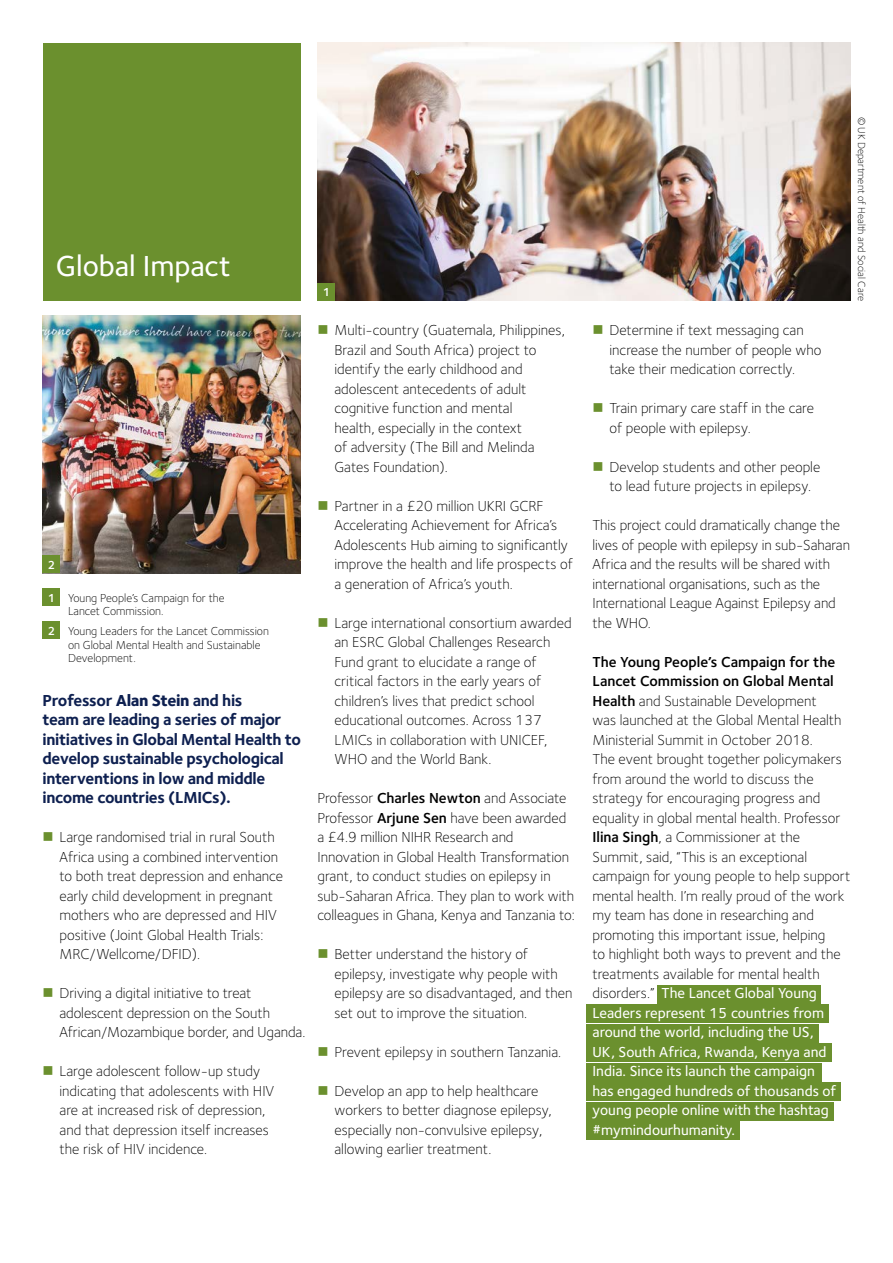
<style>
.page{position:relative;width:893px;height:1263px;background:#fff}
.page>*{position:absolute;margin:0;border:0;box-sizing:border-box;transform-origin:0 0}
.t1{font:500 30px "Foundry Sterling";color:#fff}
.t2{font:700 16.5px/19.5px "Foundry Sterling";letter-spacing:-.02em;color:#0e2050}
.t3{font:300 15px/19.5px "Foundry Sterling";color:#000}
.t4{font:300 12px/13.5px "Foundry Sterling";color:#000}
.t5{font:600 12px "Foundry Sterling";color:#fff}
.t6{font:300 10.5px "Foundry Sterling";color:#000}
.s1{font-weight:800}
.s2{color:#6b902e}
.s3{font-weight:600}
.s4{font-weight:500;color:#fff}
</style>
<div class="page">
<div style="left:658px;top:985px;width:163px;height:18px;background:#6b902e"></div>
<div style="left:586px;top:1121px;width:154px;height:19px;background:#6b902e"></div>
<div style="left:586px;top:1005px;width:242px;height:18px;background:#6b902e"></div>
<div style="left:586px;top:1024px;width:233px;height:18px;background:#6b902e"></div>
<div style="left:586px;top:1044px;width:246px;height:18px;background:#6b902e"></div>
<div style="left:586px;top:1063px;width:236px;height:18px;background:#6b902e"></div>
<div style="left:586px;top:1083px;width:255px;height:18px;background:#6b902e"></div>
<div style="left:586px;top:1102px;width:248px;height:18px;background:#6b902e"></div>
<div style="left:43px;top:43px;width:257px;height:257px;background:#6b902e"></div>
<img style="left:317px;top:43px;width:533px;height:257px">
<div style="left:317px;top:283px;width:18px;height:17px;background:#6b902e"></div>
<div style="left:43px;top:588px;width:17px;height:18px;background:#6b902e"></div>
<div style="left:43px;top:621px;width:17px;height:18px;background:#6b902e"></div>
<img style="left:43px;top:315px;width:257px;height:258px">
<div style="left:43px;top:555px;width:17px;height:18px;background:#6b902e"></div>
<p class="t1" style="left:56px;top:249px;width:176px">Global Impact</p>
<p class="t5" style="left:48px;top:558px;width:9px">2</p>
<p class="t4" style="left:68px;top:591px;width:158px">Young People’s Campaign for the<br>Lancet Commission.</p>
<p class="t5" style="left:48px;top:591px;width:9px">1</p>
<p class="t5" style="left:48px;top:624px;width:9px">2</p>
<p class="t4" style="left:68px;top:625px;width:202px">Young Leaders for the Lancet Commission on Global Mental Health and Sustainable<br>Development.</p>
<p class="t2" style="left:43px;top:690px;width:260px">Professor <span class="s1">Alan Stein</span> and his<br>team are leading a series of major initiatives in Global Mental Health to develop sustainable psychological interventions in low and middle income countries (LMICs).</p>
<p class="t3" style="left:60px;top:827px;width:225px;text-indent:-17px"><span class="s2">■</span> Large randomised trial in rural South Africa using a combined intervention to both treat depression and enhance early child development in pregnant mothers who are depressed and HIV positive (Joint Global Health Trials:<br>MRC/Wellcome/DFID).</p>
<p class="t3" style="left:60px;top:983px;width:247px;text-indent:-17px"><span class="s2">■</span> Driving a digital initiative to treat adolescent depression on the South<br>African/Mozambique border, and Uganda.</p>
<p class="t3" style="left:60px;top:1061px;width:216px;text-indent:-17px"><span class="s2">■</span> Large adolescent follow-up study indicating that adolescents with HIV are at increased risk of depression, and that depression itself increases the risk of HIV incidence.</p>
<p class="t5" style="left:323px;top:285px;width:9px">1</p>
<p class="t3" style="left:334px;top:320px;width:232px;text-indent:-17px"><span class="s2">■</span> Multi-country (Guatemala, Philippines, Brazil and South Africa) project to identify the early childhood and adolescent antecedents of adult cognitive function and mental<br>health, especially in the context<br>of adversity (The Bill and Melinda Gates Foundation).</p>
<p class="t3" style="left:334px;top:496px;width:240px;text-indent:-17px"><span class="s2">■</span> Partner in a £20 million UKRI GCRF Accelerating Achievement for Africa’s Adolescents Hub aiming to significantly improve the health and life prospects of a generation of Africa’s youth.</p>
<p class="t3" style="left:334px;top:613px;width:239px;text-indent:-17px"><span class="s2">■</span> Large international consortium awarded an ESRC Global Challenges Research Fund grant to elucidate a range of critical factors in the early years of children’s lives that predict school educational outcomes. Across 137<br>LMICs in collaboration with UNICEF, WHO and the World Bank.</p>
<p class="t3" style="left:317px;top:788px;width:259px">Professor <span class="s3">Charles Newton</span> and Associate Professor <span class="s3">Arjune Sen</span> have been awarded a £4.9 million NIHR Research and Innovation in Global Health Transformation grant, to conduct studies on epilepsy in sub-Saharan Africa. They plan to work with colleagues in Ghana, Kenya and Tanzania to:</p>
<p class="t3" style="left:334px;top:944px;width:239px;text-indent:-17px"><span class="s2">■</span> Better understand the history of epilepsy, investigate why people with epilepsy are so disadvantaged, and then set out to improve the situation.</p>
<p class="t3" style="left:317px;top:1042px;width:245px"><span class="s2">■</span> Prevent epilepsy in southern Tanzania.</p>
<p class="t3" style="left:334px;top:1081px;width:219px;text-indent:-17px"><span class="s2">■</span> Develop an app to help healthcare workers to better diagnose epilepsy, especially non-convulsive epilepsy, allowing earlier treatment.</p>
<p class="t6" style="left:868px;top:117px;width:186px;rotate:90deg">© UK Department of Health and Social Care</p>
<p class="t3" style="left:609px;top:320px;width:213px;text-indent:-17px"><span class="s2">■</span> Determine if text messaging can increase the number of people who take their medication correctly.</p>
<p class="t3" style="left:609px;top:398px;width:206px;text-indent:-17px"><span class="s2">■</span> Train primary care staff in the care of people with epilepsy.</p>
<p class="t3" style="left:592px;top:457px;width:229px;text-align:center"><span class="s2">■</span> Develop students and other people to lead future projects in epilepsy.</p>
<p class="t3" style="left:592px;top:515px;width:259px">This project could dramatically change the lives of people with epilepsy in sub-Saharan Africa and the results will be shared with international organisations, such as the International League Against Epilepsy and the WHO.</p>
<p class="t3" style="left:592px;top:652px;width:259px"><span class="s3">The Young People’s Campaign for the Lancet Commission on Global Mental Health</span> and Sustainable Development<br>was launched at the Global Mental Health Ministerial Summit in October 2018.<br>The event brought together policymakers from around the world to discuss the strategy for encouraging progress and equality in global mental health. Professor <span class="s3">Ilina Singh</span>, a Commissioner at the Summit, said, “This is an exceptional campaign for young people to help support mental health. I’m really proud of the work my team has done in researching and promoting this important issue, helping<br>to highlight both ways to prevent and the treatments available for mental health disorders.” <span class="s4">The Lancet Global Young Leaders represent 15 countries from around the world, including the US,<br>UK, South Africa, Rwanda, Kenya and India. Since its launch the campaign<br>has engaged hundreds of thousands of young people online with the hashtag #mymindourhumanity.</span></p>
</div>
